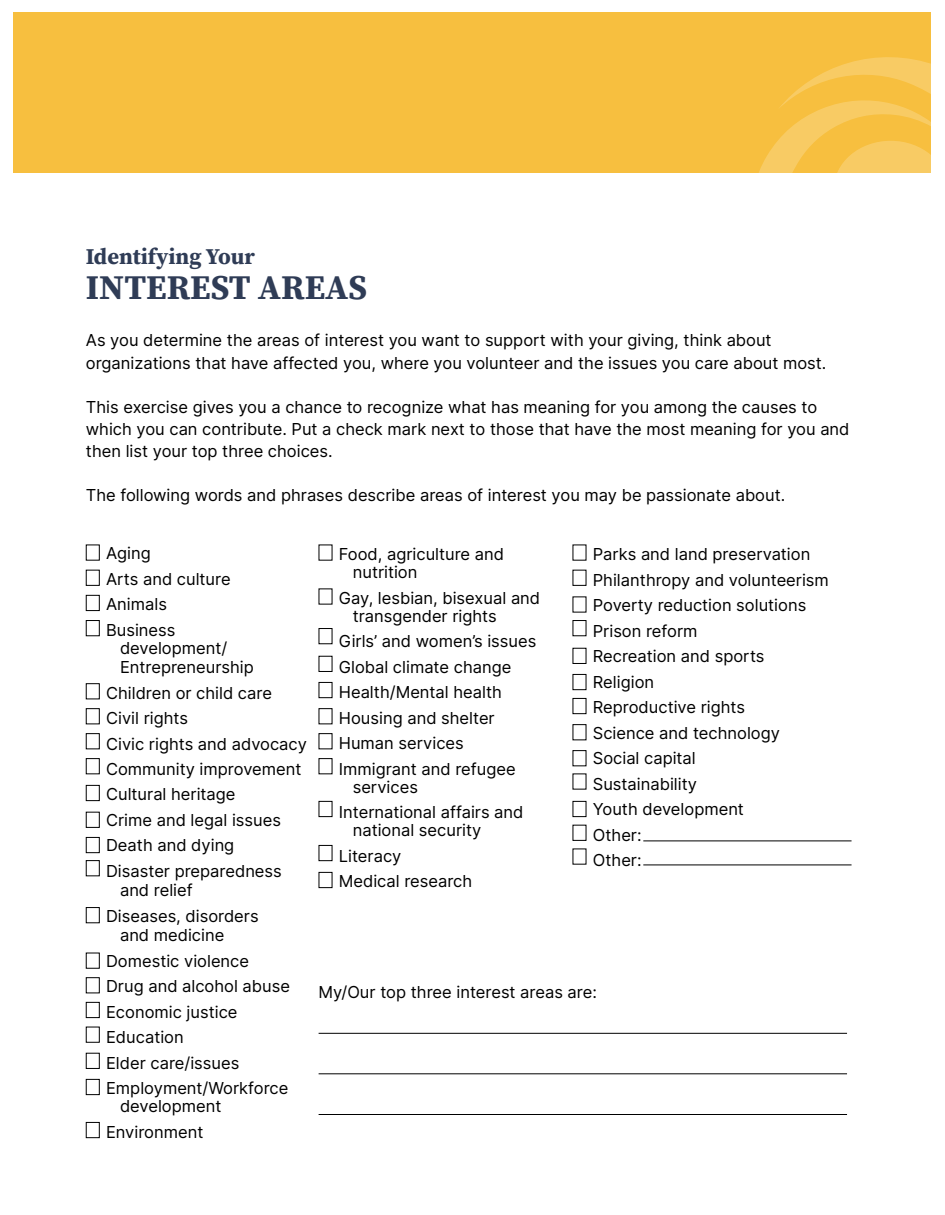
<style>
.page{position:relative;width:945px;height:1215px;background:#fff}
.page>*{position:absolute;margin:0;border:0;box-sizing:border-box;transform-origin:0 0}
.t1{font:700 34.5px "Source Serif Pro";color:#2f3c56}
.t2{font:700 22.5px "Source Serif Pro";color:#2f3c56}
.t3{font:16.5px/22.2px "Inter";color:#000}
</style>
<div class="page">
<hr style="left:643px;top:841px;width:209px;height:1px;background:#000">
<hr style="left:643px;top:865px;width:209px;height:1px;background:#000">
<hr style="left:319px;top:1033px;width:528px;height:1px;background:#000">
<hr style="left:319px;top:1074px;width:528px;height:1px;background:#000">
<hr style="left:319px;top:1114px;width:528px;height:1px;background:#000">
<div style="left:86px;top:545px;width:14px;height:16px;border:1px solid #000"></div>
<div style="left:86px;top:570px;width:14px;height:16px;border:1px solid #000"></div>
<div style="left:86px;top:595px;width:14px;height:16px;border:1px solid #000"></div>
<div style="left:86px;top:620px;width:14px;height:16px;border:1px solid #000"></div>
<div style="left:86px;top:683px;width:14px;height:16px;border:1px solid #000"></div>
<div style="left:86px;top:708px;width:14px;height:16px;border:1px solid #000"></div>
<div style="left:86px;top:733px;width:14px;height:16px;border:1px solid #000"></div>
<div style="left:86px;top:758px;width:14px;height:16px;border:1px solid #000"></div>
<div style="left:86px;top:785px;width:14px;height:16px;border:1px solid #000"></div>
<div style="left:86px;top:812px;width:14px;height:16px;border:1px solid #000"></div>
<div style="left:86px;top:837px;width:14px;height:16px;border:1px solid #000"></div>
<div style="left:86px;top:860px;width:14px;height:16px;border:1px solid #000"></div>
<div style="left:86px;top:907px;width:14px;height:16px;border:1px solid #000"></div>
<div style="left:86px;top:953px;width:14px;height:16px;border:1px solid #000"></div>
<div style="left:86px;top:977px;width:14px;height:16px;border:1px solid #000"></div>
<div style="left:86px;top:1002px;width:14px;height:16px;border:1px solid #000"></div>
<div style="left:86px;top:1027px;width:14px;height:16px;border:1px solid #000"></div>
<div style="left:86px;top:1053px;width:14px;height:16px;border:1px solid #000"></div>
<div style="left:86px;top:1079px;width:14px;height:16px;border:1px solid #000"></div>
<div style="left:86px;top:1122px;width:14px;height:16px;border:1px solid #000"></div>
<div style="left:319px;top:682px;width:13px;height:16px;border:1px solid #000"></div>
<div style="left:319px;top:801px;width:13px;height:16px;border:1px solid #000"></div>
<div style="left:319px;top:845px;width:13px;height:16px;border:1px solid #000"></div>
<div style="left:319px;top:872px;width:13px;height:16px;border:1px solid #000"></div>
<div style="left:573px;top:674px;width:13px;height:16px;border:1px solid #000"></div>
<div style="left:573px;top:698px;width:13px;height:16px;border:1px solid #000"></div>
<div style="left:573px;top:801px;width:13px;height:16px;border:1px solid #000"></div>
<div style="left:14px;top:12px;width:918px;height:160px;background:#f7bf3f"></div>
<svg style="left:759px;top:44px;width:173px;height:128px"></svg>
<p class="t2" style="left:86px;top:241px;width:171px">Identifying Your</p>
<p class="t1" style="left:86px;top:263px;width:283px">INTEREST AREAS</p>
<p class="t3" style="left:86px;top:329px;width:742px">As you determine the areas of interest you want to support with your giving, think about organizations that have affected you, where you volunteer and the issues you care about most.</p>
<p class="t3" style="left:86px;top:395px;width:765px">This exercise gives you a chance to recognize what has meaning for you among the causes to which you can contribute. Put a check mark next to those that have the most meaning for you and then list your top three choices.</p>
<p class="t3" style="left:86px;top:484px;width:701px">The following words and phrases describe areas of interest you may be passionate about.</p>
<p class="t3" style="left:106px;top:542px;width:46px">Aging</p>
<p class="t3" style="left:106px;top:567px;width:126px">Arts and culture</p>
<p class="t3" style="left:106px;top:593px;width:62px">Animals</p>
<p class="t3" style="left:106px;top:618px;width:71px">Business</p>
<p class="t3" style="left:120px;top:636px;width:109px">development/</p>
<p class="t3" style="left:120px;top:656px;width:135px">Entrepreneurship</p>
<p class="t3" style="left:106px;top:681px;width:167px">Children or child care</p>
<p class="t3" style="left:106px;top:707px;width:83px">Civil rights</p>
<p class="t3" style="left:106px;top:730px;width:202px;line-height:25.5px">Civic rights and advocacy<br>Community improvement</p>
<p class="t3" style="left:106px;top:783px;width:131px">Cultural heritage</p>
<p class="t3" style="left:106px;top:809px;width:176px">Crime and legal issues</p>
<p class="t3" style="left:106px;top:834px;width:130px">Death and dying</p>
<p class="t3" style="left:106px;top:860px;width:177px">Disaster preparedness</p>
<p class="t3" style="left:120px;top:879px;width:74px">and relief</p>
<p class="t3" style="left:106px;top:905px;width:154px">Diseases, disorders</p>
<p class="t3" style="left:120px;top:924px;width:106px">and medicine</p>
<p class="t3" style="left:106px;top:950px;width:144px">Domestic violence</p>
<p class="t3" style="left:106px;top:975px;width:185px">Drug and alcohol abuse</p>
<p class="t3" style="left:106px;top:1000px;width:133px">Economic justice</p>
<p class="t3" style="left:106px;top:1026px;width:79px">Education</p>
<p class="t3" style="left:106px;top:1051px;width:135px">Elder care/issues</p>
<p class="t3" style="left:106px;top:1077px;width:184px">Employment/Workforce</p>
<p class="t3" style="left:120px;top:1095px;width:103px">development</p>
<p class="t3" style="left:106px;top:1120px;width:99px">Environment</p>
<p class="t3" style="left:339px;top:543px;width:167px">Food, agriculture and</p>
<p class="t3" style="left:353px;top:561px;width:66px">nutrition</p>
<p class="t3" style="left:339px;top:586px;width:203px">Gay, lesbian, bisexual and</p>
<p class="t3" style="left:353px;top:604px;width:146px">transgender rights</p>
<p class="t3" style="left:339px;top:630px;width:199px">Girls’ and women’s issues</p>
<p class="t3" style="left:339px;top:655px;width:174px">Global climate change</p>
<p class="t3" style="left:339px;top:681px;width:165px">Health/Mental health</p>
<p class="t3" style="left:339px;top:706px;width:157px">Housing and shelter</p>
<p class="t3" style="left:339px;top:732px;width:126px">Human services</p>
<p class="t3" style="left:339px;top:757px;width:178px">Immigrant and refugee</p>
<p class="t3" style="left:353px;top:775px;width:67px">services</p>
<p class="t3" style="left:339px;top:801px;width:186px">International affairs and</p>
<p class="t3" style="left:353px;top:819px;width:130px">national security</p>
<p class="t3" style="left:339px;top:844px;width:64px">Literacy</p>
<p class="t3" style="left:339px;top:870px;width:135px">Medical research</p>
<p class="t3" style="left:593px;top:543px;width:219px">Parks and land preservation</p>
<p class="t3" style="left:593px;top:568px;width:238px">Philanthropy and volunteerism</p>
<p class="t3" style="left:593px;top:594px;width:215px">Poverty reduction solutions</p>
<p class="t3" style="left:593px;top:619px;width:106px">Prison reform</p>
<p class="t3" style="left:593px;top:645px;width:173px">Recreation and sports</p>
<p class="t3" style="left:593px;top:670px;width:63px">Religion</p>
<p class="t3" style="left:593px;top:696px;width:154px">Reproductive rights</p>
<p class="t3" style="left:593px;top:721px;width:189px">Science and technology</p>
<p class="t3" style="left:593px;top:747px;width:105px">Social capital</p>
<p class="t3" style="left:593px;top:772px;width:106px">Sustainability</p>
<p class="t3" style="left:593px;top:798px;width:153px">Youth development</p>
<p class="t3" style="left:593px;top:823px;width:50px">Other:</p>
<p class="t3" style="left:593px;top:849px;width:50px">Other:</p>
<p class="t3" style="left:319px;top:981px;width:280px">My/Our top three interest areas are:</p>
</div>
